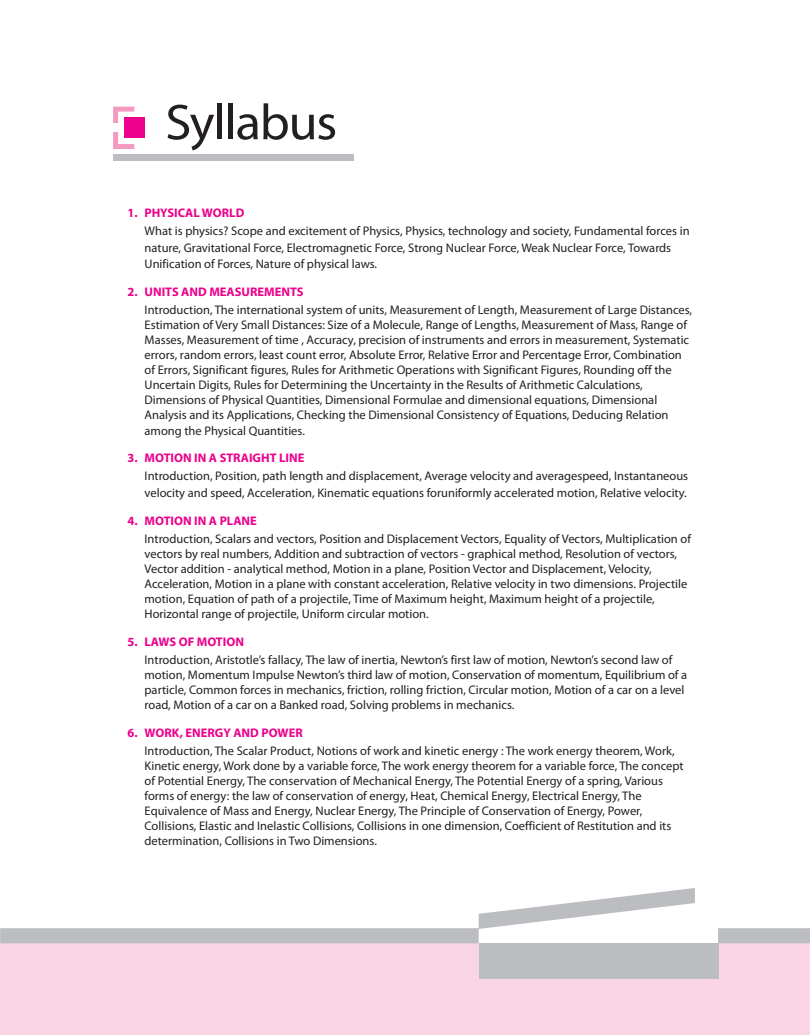
<style>
.page{position:relative;width:810px;height:1035px;background:#fff}
.page>*{position:absolute;margin:0;border:0;box-sizing:border-box;transform-origin:0 0}
.t1{font:50.62px "Myriad Pro";letter-spacing:-.025em;color:#231f20;scale:1.04 1}
.t2{font:12.5px/15px "Myriad Pro";color:#231f20}
.t3{font:700 12.5px "Myriad Pro";color:#ec008c}
</style>
<div class="page">
<div style="left:0;top:943px;width:810px;height:92px;background:#fad5e5"></div>
<svg style="left:0;top:888px;width:810px;height:55px"></svg>
<div style="left:479px;top:943px;width:240px;height:36px;background:#bbbdc0"></div>
<div style="left:113px;top:154px;width:241px;height:7px;background:#bbbdc0"></div>
<div style="left:124px;top:118px;width:20px;height:20px;background:#ec008c"></div>
<svg style="left:113px;top:107px;width:21px;height:42px"></svg>
<div style="left:111px;top:124px;width:9px;height:8px;background:#fff"></div>
<h1 class="t1" style="left:165px;top:101px;width:167px">Syllabus</h1>
<p class="t3" style="left:128px;top:208px;width:118px">1. PHYSICAL WORLD</p>
<p class="t2" style="left:145px;top:224px;width:547px;line-height:16.5px">What is physics? Scope and excitement of Physics, Physics, technology and society, Fundamental forces in nature, Gravitational Force, Electromagnetic Force, Strong Nuclear Force, Weak Nuclear Force, Towards<br>Unification of Forces, Nature of physical laws.</p>
<p class="t3" style="left:128px;top:287px;width:178px">2. UNITS AND MEASUREMENTS</p>
<p class="t2" style="left:145px;top:304px;width:549px">Introduction, The international system of units, Measurement of Length, Measurement of Large Distances, Estimation of Very Small Distances: Size of a Molecule, Range of Lengths, Measurement of Mass, Range of Masses, Measurement of time , Accuracy, precision of instruments and errors in measurement, Systematic errors, random errors, least count error, Absolute Error, Relative Error and Percentage Error, Combination of Errors, Significant figures, Rules for Arithmetic Operations with Significant Figures, Rounding off the Uncertain Digits, Rules for Determining the Uncertainty in the Results of Arithmetic Calculations, Dimensions of Physical Quantities, Dimensional Formulae and dimensional equations, Dimensional Analysis and its Applications, Checking the Dimensional Consistency of Equations, Deducing Relation among the Physical Quantities.</p>
<p class="t3" style="left:127px;top:453px;width:178px">3. MOTION IN A STRAIGHT LINE</p>
<p class="t2" style="left:145px;top:469px;width:545px;line-height:16.5px">Introduction, Position, path length and displacement, Average velocity and averagespeed, Instantaneous velocity and speed, Acceleration, Kinematic equations foruniformly accelerated motion, Relative velocity.</p>
<p class="t3" style="left:127px;top:515px;width:131px">4. MOTION IN A PLANE</p>
<p class="t2" style="left:145px;top:532px;width:548px">Introduction, Scalars and vectors, Position and Displacement Vectors, Equality of Vectors, Multiplication of vectors by real numbers, Addition and subtraction of vectors - graphical method, Resolution of vectors, Vector addition - analytical method, Motion in a plane, Position Vector and Displacement, Velocity, Acceleration, Motion in a plane with constant acceleration, Relative velocity in two dimensions. Projectile motion, Equation of path of a projectile, Time of Maximum height, Maximum height of a projectile, Horizontal range of projectile, Uniform circular motion.</p>
<p class="t3" style="left:127px;top:636px;width:118px">5. LAWS OF MOTION</p>
<p class="t2" style="left:145px;top:653px;width:544px">Introduction, Aristotle’s fallacy, The law of inertia, Newton’s first law of motion, Newton’s second law of motion, Momentum Impulse Newton’s third law of motion, Conservation of momentum, Equilibrium of a particle, Common forces in mechanics, friction, rolling friction, Circular motion, Motion of a car on a level road, Motion of a car on a Banked road, Solving problems in mechanics.</p>
<p class="t3" style="left:127px;top:727px;width:177px">6. WORK, ENERGY AND POWER</p>
<p class="t2" style="left:145px;top:744px;width:541px">Introduction, The Scalar Product, Notions of work and kinetic energy : The work energy theorem, Work, Kinetic energy, Work done by a variable force, The work energy theorem for a variable force, The concept of Potential Energy, The conservation of Mechanical Energy, The Potential Energy of a spring, Various forms of energy: the law of conservation of energy, Heat, Chemical Energy, Electrical Energy, The Equivalence of Mass and Energy, Nuclear Energy, The Principle of Conservation of Energy, Power, Collisions, Elastic and Inelastic Collisions, Collisions in one dimension, Coefficient of Restitution and its determination, Collisions in Two Dimensions.</p>
</div>
